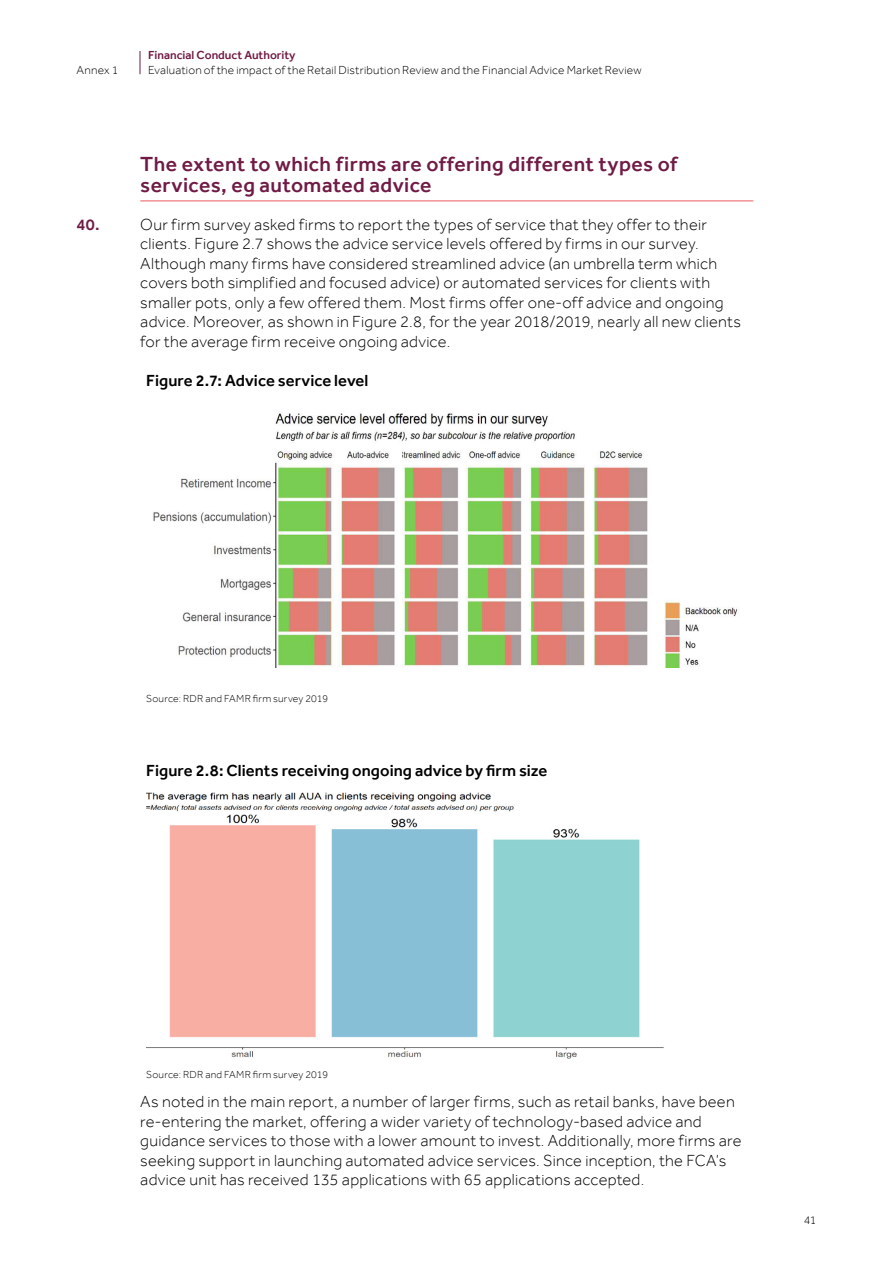
<style>
.page{position:relative;width:893px;height:1263px;background:#fff}
.page>*{position:absolute;margin:0;border:0;box-sizing:border-box;transform-origin:0 0}
.t1{font:500 21px/21px "Effra";letter-spacing:.02em;color:#701b45}
.t2{font:300 16.5px/19.5px "Effra";letter-spacing:.015em;color:#000}
.t3{font:500 16.5px "Effra";letter-spacing:.005em;color:#000}
.t4{font:500 16.5px "Effra";color:#701b45}
.t5{font:300 12px "Effra";letter-spacing:.02em;color:#000}
.t6{font:500 12px "Effra";color:#701b45}
.t7{font:300 10.5px "Effra";letter-spacing:.02em;color:#000}
</style>
<div class="page">
<svg style="left:140px;top:51px;width:1px;height:23px"></svg>
<hr style="left:140px;top:201px;width:613px;height:1px;background:#eb595e">
<img style="left:153px;top:413px;width:585px;height:255px">
<img style="left:146px;top:792px;width:518px;height:267px">
<p class="t6" style="left:148px;top:48px;width:149px">Financial Conduct Authority</p>
<p class="t5" style="left:77px;top:63px;width:43px">Annex 1</p>
<p class="t5" style="left:148px;top:63px;width:495px">Evaluation of the impact of the Retail Distribution Review and the Financial Advice Market Review</p>
<p class="t1" style="left:140px;top:153px;width:539px">The extent to which firms are offering different types of services, eg automated advice</p>
<p class="t4" style="left:77px;top:214px;width:25px">40.</p>
<p class="t2" style="left:140px;top:214px;width:602px">Our firm survey asked firms to report the types of service that they offer to their clients. Figure 2.7 shows the advice service levels offered by firms in our survey.<br>Although many firms have considered streamlined advice (an umbrella term which covers both simplified and focused advice) or automated services for clients with smaller pots, only a few offered them. Most firms offer one-off advice and ongoing advice. Moreover, as shown in Figure 2.8, for the year 2018/2019, nearly all new clients for the average firm receive ongoing advice.</p>
<p class="t3" style="left:146px;top:370px;width:224px">Figure 2.7: Advice service level</p>
<p class="t7" style="left:146px;top:692px;width:183px">Source: RDR and FAMR firm survey 2019</p>
<p class="t3" style="left:146px;top:760px;width:402px">Figure 2.8: Clients receiving ongoing advice by firm size</p>
<p class="t7" style="left:146px;top:1069px;width:183px">Source: RDR and FAMR firm survey 2019</p>
<p class="t2" style="left:140px;top:1092px;width:603px">As noted in the main report, a number of larger firms, such as retail banks, have been re-entering the market, offering a wider variety of technology-based advice and guidance services to those with a lower amount to invest. Additionally, more firms are seeking support in launching automated advice services. Since inception, the FCA’s advice unit has received 135 applications with 65 applications accepted.</p>
<p class="t5" style="left:804px;top:1213px;width:14px">41</p>
</div>
